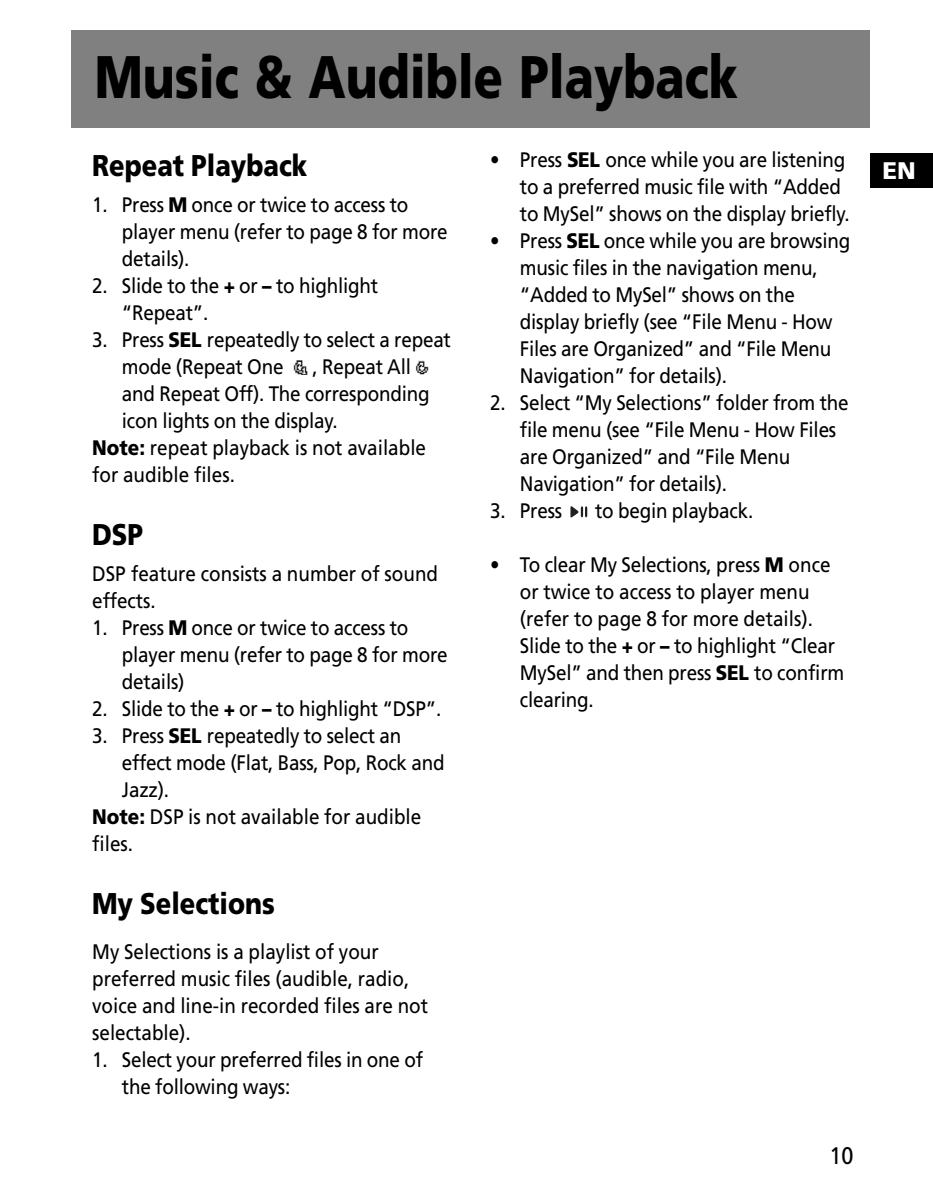
<style>
.page{position:relative;width:933px;height:1188px;background:#fff}
.page>*{position:absolute;margin:0;border:0;box-sizing:border-box;transform-origin:0 0}
.t1{font:900 60px "Frutiger";color:#000;scale:.8 1}
.t2{font:900 30px "Frutiger";color:#000;scale:.85 1}
.t3{font:900 24px "Frutiger";color:#fff}
.t4{font:24px "Frutiger";color:#000;scale:.9 1}
.t5{font:21px/27px "Frutiger";letter-spacing:-.01em;color:#000;scale:.9 1}
.s1{font-weight:900}
</style>
<div class="page">
<div style="left:71px;top:30px;width:799px;height:98px;background:#808080"></div>
<div style="left:871px;top:153px;width:62px;height:34px;background:#000"></div>
<svg style="left:570px;top:506px;width:17px;height:12px"></svg>
<img style="left:415px;top:361px;width:14px;height:13px">
<img style="left:293px;top:360px;width:15px;height:14px">
<h1 class="t1" style="left:95px;top:53px;width:806px">Music &amp; Audible Playback</h1>
<h2 class="t2" style="left:92px;top:154px;width:255px">Repeat Playback</h2>
<p class="t5" style="left:122px;top:193px;width:364px;text-indent:-30px">1. Press <span class="s1">M</span> once or twice to access to player menu (refer to page 8 for more details).</p>
<p class="t5" style="left:122px;top:274px;width:286px;text-indent:-30px">2. Slide to the <span class="s1">+</span> or <span class="s1">–</span> to highlight “Repeat”.</p>
<p class="t5" style="left:122px;top:328px;width:367px;text-indent:-30px">3. Press <span class="s1">SEL</span> repeatedly to select a repeat mode (Repeat One</p>
<p class="t5" style="left:313px;top:355px;width:111px">, Repeat All</p>
<p class="t5" style="left:122px;top:382px;width:343px">and Repeat Off). The corresponding</p>
<p class="t5" style="left:122px;top:409px;width:241px">icon lights on the display.</p>
<p class="t5" style="left:92px;top:436px;width:373px"><span class="s1">Note:</span> repeat playback is not available</p>
<p class="t5" style="left:92px;top:463px;width:160px">for audible files.</p>
<h2 class="t2" style="left:92px;top:523px;width:61px">DSP</h2>
<p class="t5" style="left:92px;top:562px;width:386px">DSP feature consists a number of sound effects.</p>
<p class="t5" style="left:122px;top:616px;width:364px;text-indent:-30px">1. Press <span class="s1">M</span> once or twice to access to player menu (refer to page 8 for more details)</p>
<p class="t5" style="left:92px;top:697px;width:389px">2. Slide to the <span class="s1">+</span> or <span class="s1">–</span> to highlight “DSP”.</p>
<p class="t5" style="left:92px;top:724px;width:345px">3. Press <span class="s1">SEL</span> repeatedly to select an</p>
<p class="t5" style="left:122px;top:751px;width:360px">effect mode (Flat, Bass, Pop, Rock and</p>
<p class="t5" style="left:122px;top:778px;width:54px">Jazz).</p>
<p class="t5" style="left:92px;top:805px;width:367px"><span class="s1">Note:</span> DSP is not available for audible</p>
<p class="t5" style="left:92px;top:832px;width:47px">files.</p>
<h2 class="t2" style="left:92px;top:892px;width:216px">My Selections</h2>
<p class="t5" style="left:92px;top:940px;width:375px">My Selections is a playlist of your preferred music files (audible, radio, voice and line-in recorded files are not selectable).</p>
<p class="t5" style="left:122px;top:1048px;width:336px;text-indent:-30px">1. Select your preferred files in one of the following ways:</p>
<p class="t5" style="left:520px;top:148px;width:368px;text-indent:-30px">• Press <span class="s1">SEL</span> once while you are listening to a preferred music file with “Added to MySel” shows on the display briefly.</p>
<p class="t5" style="left:520px;top:229px;width:369px;text-indent:-30px">• Press <span class="s1">SEL</span> once while you are browsing music files in the navigation menu, “Added to MySel” shows on the display briefly (see “File Menu - How Files are Organized” and “File Menu Navigation” for details).</p>
<p class="t5" style="left:520px;top:391px;width:367px;text-indent:-30px">2. Select “My Selections” folder from the file menu (see “File Menu - How Files are Organized” and “File Menu Navigation” for details).</p>
<p class="t5" style="left:490px;top:499px;width:81px">3. Press</p>
<p class="t5" style="left:595px;top:499px;width:177px">to begin playback.</p>
<p class="t5" style="left:520px;top:553px;width:362px;text-indent:-30px">• To clear My Selections, press <span class="s1">M</span> once or twice to access to player menu (refer to page 8 for more details).<br>Slide to the <span class="s1">+</span> or <span class="s1">–</span> to highlight “Clear<br>MySel” and then press <span class="s1">SEL</span> to confirm clearing.</p>
<p class="t4" style="left:829px;top:1146px;width:28px">10</p>
<p class="t3" style="left:883px;top:161px;width:35px">EN</p>
</div>
